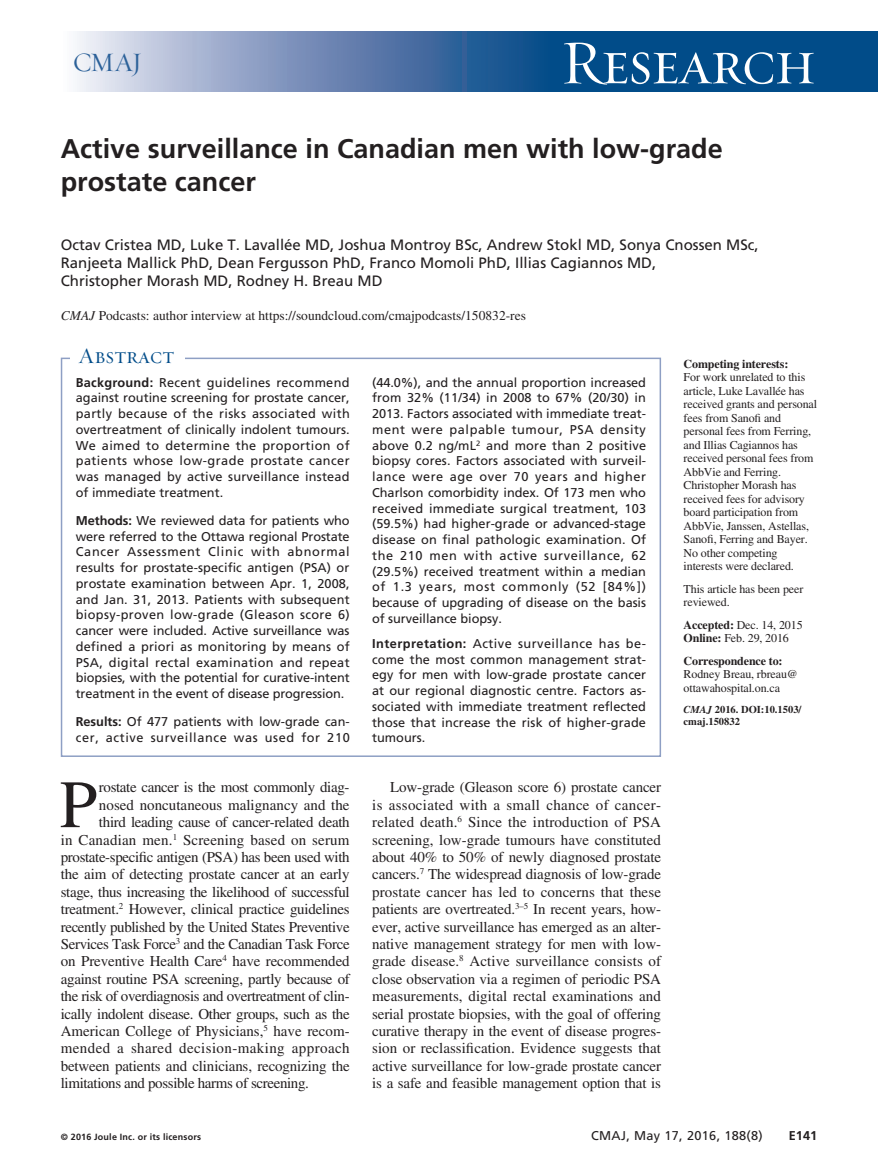
<style>
.page{position:relative;width:878px;height:1175px;background:#fff}
.page>*{position:absolute;margin:0;border:0;box-sizing:border-box;transform-origin:0 0}
.t1{font:67.5px "Times LT Std";color:#231f20}
.t2{font:63px "Requiem Display HTF Small Caps";letter-spacing:-.03em;color:#fff}
.t3{font:700 27px/33px "Frutiger LT Std";color:#231f20}
.t4{font:27px "Requiem Display HTF Roman";color:#2c6199}
.t5{font:22.5px "Requiem Display HTF Small Caps";color:#014c89}
.t6{font:15px/17.4px "Times LT Std";letter-spacing:-.02em;color:#231f20;text-align:justify}
.t7{font:15px/18px "Frutiger LT Std";color:#231f20}
.t8{font:15px "Times LT Std";color:#231f20}
.t9{font:15px "Times LT Std";letter-spacing:.01em;color:#231f20}
.t10{font:15px "Times LT Std";letter-spacing:.025em;color:#231f20}
.t11{font:13.5px "Times LT Std";color:#231f20}
.t12{font:12.75px/15.8px "Frutiger LT Std";color:#231f20;text-align:justify}
.t13{font:12.75px/15.8px "Frutiger LT Std";letter-spacing:.05em;color:#231f20}
.t14{font:12.75px "Frutiger LT Std";letter-spacing:.025em;color:#231f20}
.t15{font:700 12.75px "Frutiger LT Std";color:#231f20}
.t16{font:12px/13.5px "Times LT Std";letter-spacing:-.01em;color:#231f20}
.t17{font:700 12px "Times LT Std";letter-spacing:-.01em;color:#231f20}
.t18{font:700 10.5px/12px "Times LT Std";color:#231f20}
.t19{font:700 9px "Frutiger LT Std";letter-spacing:.02em;color:#231f20}
.s1{font-style:italic}
.s2{font-weight:700}
</style>
<div class="page">
<div style="left:542px;top:32px;width:336px;height:60px;background:#014c89"></div>
<svg style="left:77px;top:32px;width:465px;height:60px;background:#7893ba"></svg>
<div style="left:61px;top:357px;width:600px;height:400px;border:2px solid #8e9fc4"></div>
<div style="left:70px;top:340px;width:115px;height:29px;background:#fff"></div>
<h3 class="t4" style="left:73px;top:46px;width:71px">CMAJ</h3>
<h2 class="t2" style="left:560px;top:26px;width:258px">Research</h2>
<h3 class="t3" style="left:61px;top:133px;width:663px">Active surveillance in Canadian men with low-grade prostate cancer</h3>
<p class="t7" style="left:61px;top:236px;width:699px">Octav Cristea MD, Luke T. Lavallée MD, Joshua Montroy BSc, Andrew Stokl MD, Sonya Cnossen MSc,<br>Ranjeeta Mallick PhD, Dean Fergusson PhD, Franco Momoli PhD, Illias Cagiannos MD,<br>Christopher Morash MD, Rodney H. Breau MD</p>
<p class="t11" style="left:61px;top:308px;width:466px"><span class="s1">CMAJ</span> Podcasts: author interview at https://soundcloud.com/cmajpodcasts/150832-res</p>
<h3 class="t5" style="left:79px;top:342px;width:97px">Abstract</h3>
<p class="t12" style="left:76px;top:374px;width:275px"><span class="s2">Background:</span> Recent guidelines recommend against routine screening for prostate cancer, partly because of the risks associated with overtreatment of clinically indolent tumours.<br>We aimed to determine the proportion of patients whose low-grade prostate cancer was managed by active surveillance instead of immediate treatment.</p>
<p class="t12" style="left:76px;top:512px;width:275px"><span class="s2">Methods:</span> We reviewed data for patients who were referred to the Ottawa regional Prostate Cancer Assessment Clinic with abnormal results for prostate-specific antigen (PSA) or prostate examination between Apr. 1, 2008, and Jan. 31, 2013. Patients with subsequent biopsy-proven low-grade (Gleason score 6) cancer were included. Active surveillance was defined a priori as monitoring by means of PSA, digital rectal examination and repeat biopsies, with the potential for curative-intent treatment in the event of disease progression.</p>
<p class="t13" style="left:76px;top:714px;width:275px"><span class="s2">Results:</span> Of 477 patients with low-grade can&shy;cer, active surveillance was used for 210</p>
<h1 class="t1" style="left:60px;top:766px;width:39px">P</h1>
<p class="t6" style="left:99px;top:778px;width:252px">rostate cancer is the most commonly diag-</p>
<p class="t8" style="left:99px;top:796px;width:252px">nosed noncutaneous malignancy and the</p>
<p class="t6" style="left:99px;top:813px;width:252px">third leading cause of cancer-related death</p>
<p class="t9" style="left:61px;top:831px;width:290px">in Canadian men.<sup>1</sup> Screening based on serum</p>
<p class="t6" style="left:61px;top:848px;width:290px">prostate-specific antigen (PSA) has been used with</p>
<p class="t6" style="left:61px;top:865px;width:290px">the aim of detecting prostate cancer at an early</p>
<p class="t6" style="left:61px;top:883px;width:290px">stage, thus increasing the likelihood of successful</p>
<p class="t6" style="left:61px;top:900px;width:290px">treatment.<sup>2</sup> However, clinical practice guidelines</p>
<p class="t6" style="left:61px;top:917px;width:290px">recently published by the United States Preventive</p>
<p class="t6" style="left:61px;top:935px;width:290px">Services Task Force<sup>3</sup> and the Canadian Task Force</p>
<p class="t6" style="left:61px;top:952px;width:290px">on Preventive Health Care<sup>4</sup> have recommended</p>
<p class="t6" style="left:61px;top:970px;width:290px">against routine PSA screening, partly because of</p>
<p class="t6" style="left:61px;top:987px;width:290px">the risk of overdiagnosis and overtreatment of clin-</p>
<p class="t6" style="left:61px;top:1004px;width:290px">ically indolent disease. Other groups, such as the</p>
<p class="t8" style="left:61px;top:1022px;width:290px">American College of Physicians,<sup>5</sup> have recom-</p>
<p class="t10" style="left:61px;top:1040px;width:290px">mended a shared decision-making approach</p>
<p class="t6" style="left:61px;top:1057px;width:290px">between patients and clinicians, recognizing the</p>
<p class="t6" style="left:61px;top:1074px;width:250px">limitations and possible harms of screening.</p>
<p class="t12" style="left:372px;top:374px;width:275px">(44.0%), and the annual proportion increased from 32% (11/34) in 2008 to 67% (20/30) in 2013. Factors associated with immediate treat&shy;ment were palpable tumour, PSA density above 0.2 ng/mL<sup>2</sup> and more than 2 positive biopsy cores. Factors associated with surveil&shy;lance were age over 70 years and higher Charlson comorbidity index. Of 173 men who received immediate surgical treatment, 103 (59.5%) had higher-grade or advanced-stage disease on final pathologic examination. Of the 210 men with active surveillance, 62 (29.5%) received treatment within a median of 1.3 years, most commonly (52 [84%]) because of upgrading of disease on the basis of surveillance biopsy.</p>
<p class="t12" style="left:372px;top:635px;width:275px"><span class="s2">Interpretation:</span> Active surveillance has be&shy;come the most common management strat&shy;egy for men with low-grade prostate cancer at our regional diagnostic centre. Factors as&shy;sociated with immediate treatment reflected those that increase the risk of higher-grade tumours.</p>
<p class="t6" style="left:372px;top:778px;width:290px;text-indent:18px">Low-grade (Gleason score 6) prostate cancer is associated with a small chance of cancer&shy;related death.<sup>6</sup> Since the introduction of PSA screening, low-grade tumours have constituted about 40% to 50% of newly diagnosed prostate cancers.<sup>7</sup> The widespread diagnosis of low-grade prostate cancer has led to concerns that these patients are overtreated.<sup>3–5</sup> In recent years, how&shy;ever, active surveillance has emerged as an alter&shy;native management strategy for men with low&shy;grade disease.<sup>8</sup> Active surveillance consists of close observation via a regimen of periodic PSA measurements, digital rectal examinations and serial prostate biopsies, with the goal of offering curative therapy in the event of disease progres&shy;sion or reclassification. Evidence suggests that active surveillance for low-grade prostate cancer is a safe and feasible management option that is</p>
<p class="t17" style="left:683px;top:356px;width:106px">Competing interests:</p>
<p class="t16" style="left:683px;top:370px;width:135px">For work unrelated to this article, Luke Lavallée has received grants and personal fees from Sanofi and personal fees from Ferring, and Illias Cagiannos has received personal fees from<br>AbbVie and Ferring.<br>Christopher Morash has received fees for advisory board participation from<br>AbbVie, Janssen, Astellas,<br>Sanofi, Ferring and Bayer.<br>No other competing interests were declared.</p>
<p class="t16" style="left:683px;top:582px;width:121px">This article has been peer reviewed.</p>
<p class="t16" style="left:683px;top:618px;width:120px"><span class="s2">Accepted:</span> Dec. 14, 2015<br><span class="s2">Online:</span> Feb. 29, 2016</p>
<p class="t17" style="left:683px;top:653px;width:100px">Correspondence to:</p>
<p class="t16" style="left:683px;top:667px;width:116px">Rodney Breau, rbreau@ ottawahospital.on.ca</p>
<p class="t18" style="left:683px;top:703px;width:119px"><span class="s1">CMAJ</span> 2016. DOI:10.1503/ cmaj.150832</p>
<p class="t19" style="left:61px;top:1131px;width:142px">© 2016 Joule Inc. or its licensors</p>
<p class="t14" style="left:591px;top:1127px;width:173px">CMAJ, May 17, 2016, 188(8)</p>
<p class="t15" style="left:788px;top:1127px;width:30px">E141</p>
</div>
